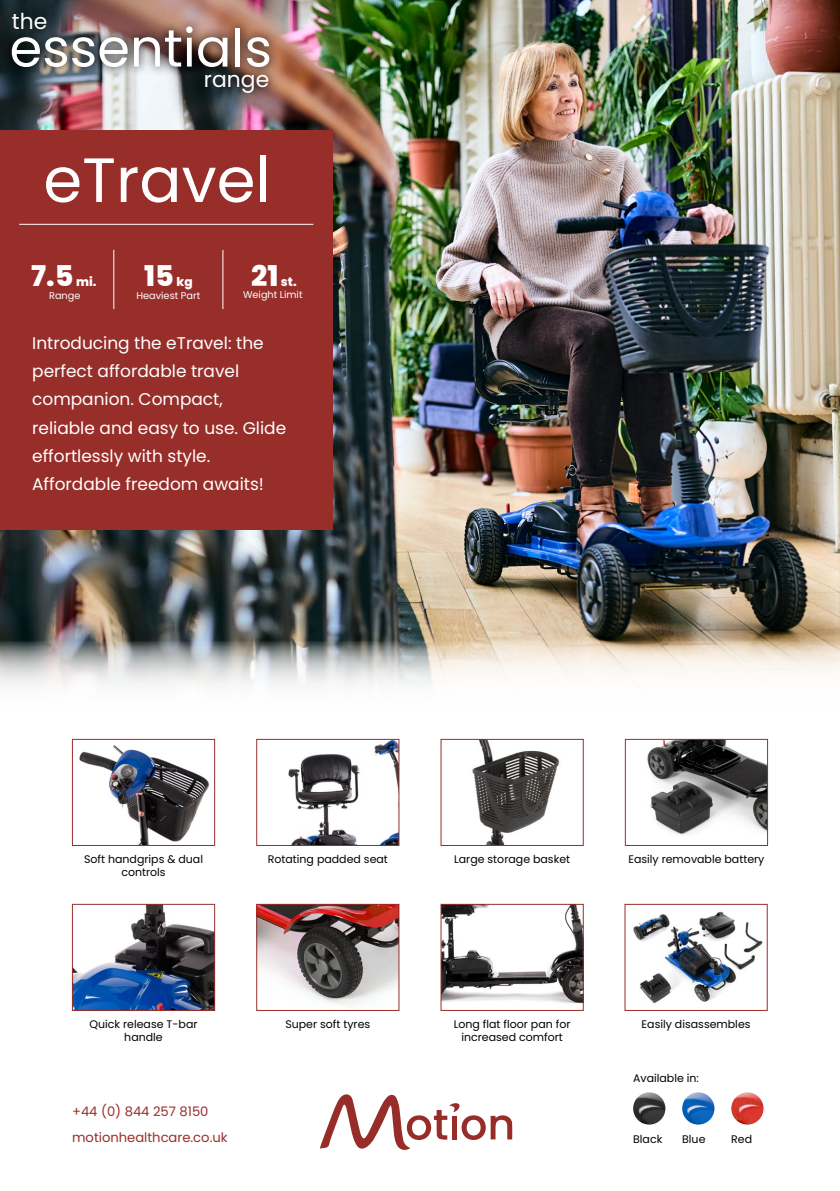
<style>
.page{position:relative;width:840px;height:1191px;background:#fff}
.page>*{position:absolute;margin:0;border:0;box-sizing:border-box;transform-origin:0 0}
.t1{font:800 28.6px "Poppins";color:#fff}
.t2{font:21.8px "Poppins";color:#fff}
.t3{font:17px/28.2px "Poppins";color:#fff}
.t4{font:13.2px/26.2px "Poppins";color:#982e2a}
.t5{font:800 12.2px "Poppins";color:#fff}
.t6{font:11px/13.2px "Poppins";color:#000;text-align:center}
.t7{font:9.8px "Poppins";color:#fff}
</style>
<div class="page">
<img style="left:0;top:0;width:839px;height:639px">
<svg style="left:0;top:639px;width:839px;height:116px"></svg>
<img style="left:74px;top:741px;width:139px;height:103px">
<div style="left:72px;top:739px;width:143px;height:107px;border:1px solid #982e2a"></div>
<img style="left:74px;top:906px;width:139px;height:102px">
<div style="left:72px;top:904px;width:143px;height:106px;border:1px solid #982e2a"></div>
<img style="left:265px;top:741px;width:132px;height:103px">
<div style="left:256px;top:739px;width:143px;height:107px;border:1px solid #982e2a"></div>
<img style="left:258px;top:906px;width:139px;height:98px">
<div style="left:256px;top:904px;width:143px;height:106px;border:1px solid #982e2a"></div>
<img style="left:442px;top:741px;width:139px;height:103px">
<div style="left:440px;top:739px;width:143px;height:107px;border:1px solid #982e2a"></div>
<img style="left:442px;top:906px;width:139px;height:98px">
<div style="left:440px;top:904px;width:143px;height:106px;border:1px solid #982e2a"></div>
<img style="left:633px;top:911px;width:130px;height:93px">
<img style="left:626px;top:741px;width:139px;height:94px">
<div style="left:624px;top:739px;width:143px;height:107px;border:1px solid #982e2a"></div>
<img style="left:681px;top:1092px;width:33px;height:32px;border-radius:16px">
<img style="left:632px;top:1092px;width:33px;height:32px;border-radius:16px">
<img style="left:730px;top:1092px;width:33px;height:32px;border-radius:16px">
<div style="left:0;top:130px;width:332px;height:400px;background:#982e2a"></div>
<hr style="left:113px;top:250px;width:1px;height:59px;background:#fff">
<hr style="left:222px;top:250px;width:1px;height:59px;background:#fff">
<hr style="left:19px;top:224px;width:294px;height:1px;background:#fff">
<svg style="left:46px;top:158px;width:68px;height:44px"></svg>
<svg style="left:121px;top:167px;width:131px;height:35px"></svg>
<div style="left:260px;top:156px;width:6px;height:46px;background:#fff"></div>
<img style="left:1px;top:3px;width:278px;height:100px">
<svg style="left:12px;top:37px;width:116px;height:30px"></svg>
<svg style="left:134px;top:26px;width:58px;height:41px"></svg>
<svg style="left:198px;top:37px;width:29px;height:30px"></svg>
<div style="left:235px;top:28px;width:5px;height:39px;background:#fff"></div>
<svg style="left:247px;top:37px;width:22px;height:30px"></svg>
<svg style="left:320px;top:1094px;width:192px;height:56px"></svg>
<h2 class="t2" style="left:12px;top:9px;width:37px">the</h2>
<h2 class="t2" style="left:204px;top:67px;width:67px">range</h2>
<h1 class="t1" style="left:31px;top:259px;width:44px">7.5</h1>
<p class="t5" style="left:76px;top:274px;width:22px">mi.</p>
<h1 class="t1" style="left:144px;top:259px;width:31px">15</h1>
<p class="t5" style="left:176px;top:274px;width:18px">kg</p>
<h1 class="t1" style="left:251px;top:259px;width:29px">21</h1>
<p class="t5" style="left:281px;top:274px;width:17px">st.</p>
<p class="t7" style="left:49px;top:289px;width:33px">Range</p>
<p class="t7" style="left:136px;top:289px;width:65px">Heaviest Part</p>
<p class="t7" style="left:243px;top:289px;width:61px">Weight Limit</p>
<h3 class="t3" style="left:32px;top:329px;width:255px">Introducing the eTravel: the perfect affordable travel companion. Compact, reliable and easy to use. Glide effortlessly with style.<br>Affordable freedom awaits!</h3>
<p class="t6" style="left:84px;top:852px;width:120px">Soft handgrips &amp; dual controls</p>
<p class="t6" style="left:267px;top:852px;width:122px">Rotating padded seat</p>
<p class="t6" style="left:89px;top:1017px;width:109px">Quick release T-bar handle</p>
<p class="t4" style="left:72px;top:1098px;width:157px">+44 (0) 844 257 8150 motionhealthcare.co.uk</p>
<p class="t6" style="left:285px;top:1017px;width:86px">Super soft tyres</p>
<p class="t6" style="left:454px;top:852px;width:117px">Large storage basket</p>
<p class="t6" style="left:628px;top:852px;width:137px">Easily removable battery</p>
<p class="t6" style="left:453px;top:1017px;width:118px">Long flat floor pan for increased comfort</p>
<p class="t6" style="left:641px;top:1017px;width:110px">Easily disassembles</p>
<p class="t6" style="left:632px;top:1072px;width:67px">Available in:</p>
<p class="t6" style="left:632px;top:1132px;width:31px">Black</p>
<p class="t6" style="left:681px;top:1132px;width:25px">Blue</p>
<p class="t6" style="left:730px;top:1132px;width:22px">Red</p>
</div>
